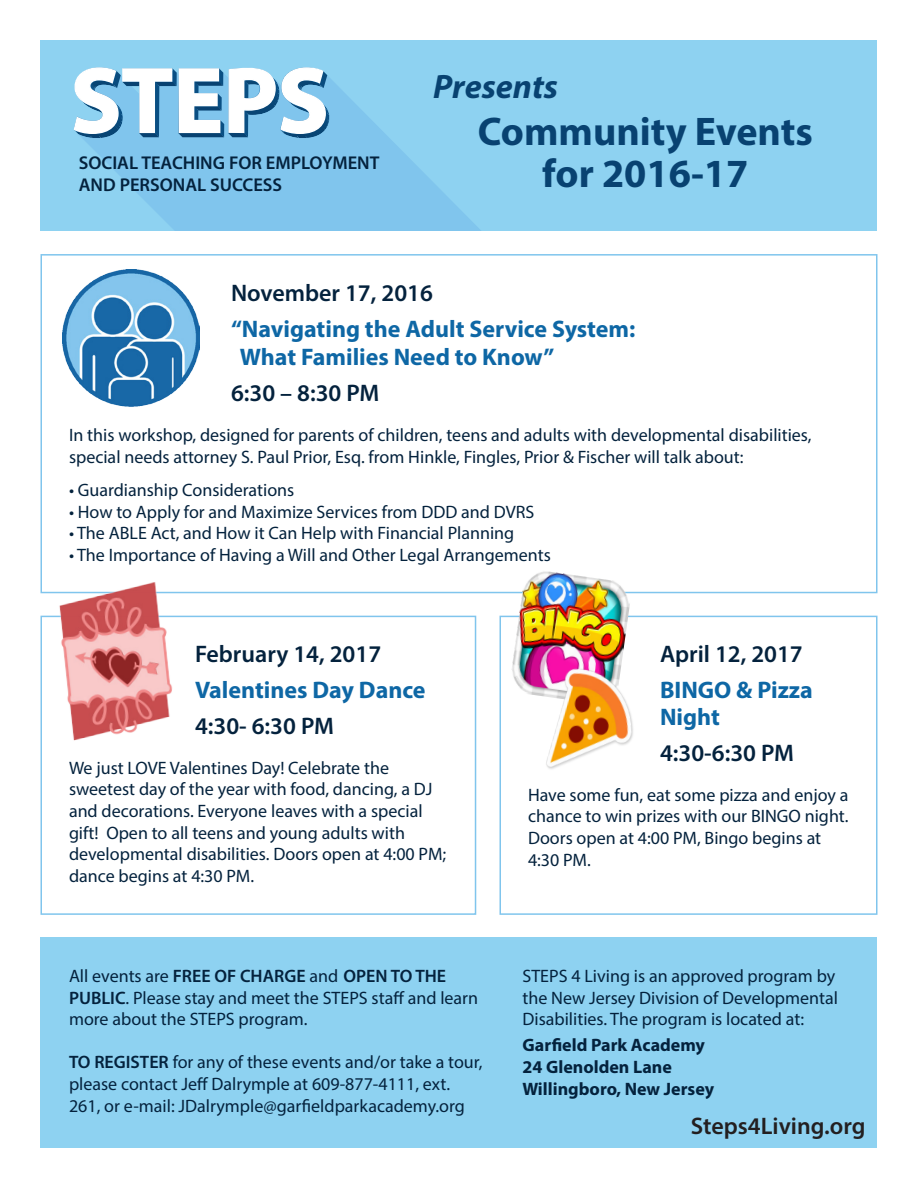
<style>
.page{position:relative;width:918px;height:1188px;background:#fff}
.page>*{position:absolute;margin:0;border:0;box-sizing:border-box;transform-origin:0 0}
.t1{font:700 40.05px "Myriad Pro";color:#084271}
.t2{font:italic 700 34.05px "Myriad Pro";color:#084271}
.t3{font:700 24px/27px "Myriad Pro";color:#0e67a5}
.t4{font:600 24px "Myriad Pro";color:#04223d}
.t5{font:600 24px "Myriad Pro";color:#231f20}
.list{font:600 18.6px "Myriad Pro";color:#04223d}
.t6{font:18px/21.6px "Myriad Pro";color:#04223d}
.t7{font:700 18px "Myriad Pro";color:#04223d}
.s1{font-weight:600}
</style>
<div class="page">
<div style="left:40px;top:40px;width:838px;height:230px;background:#8ed2f1"></div>
<svg style="left:138px;top:71px;width:740px;height:160px"></svg>
<svg style="left:74px;top:68px;width:255px;height:70px"></svg>
<div style="left:0;top:231px;width:918px;height:957px;background:#fff"></div>
<div style="left:40px;top:254px;width:838px;height:339px;border:2px solid #80c5ed"></div>
<div style="left:40px;top:616px;width:436px;height:299px;border:2px solid #80c5ed"></div>
<div style="left:500px;top:616px;width:378px;height:299px;border:2px solid #80c5ed"></div>
<div style="left:40px;top:937px;width:838px;height:211px;background:#8ed2f1"></div>
<img style="left:63px;top:269px;width:136px;height:138px">
<img style="left:40px;top:573px;width:165px;height:176px">
<img style="left:508px;top:571px;width:125px;height:125px">
<img style="left:537px;top:664px;width:96px;height:105px">
<p class="list" style="left:79px;top:151px;width:302px">SOCIAL TEACHING FOR EMPLOYMENT</p>
<p class="list" style="left:79px;top:173px;width:205px">AND PERSONAL SUCCESS</p>
<p class="t2" style="left:433px;top:64px;width:126px">Presents</p>
<p class="t1" style="left:478px;top:105px;width:337px">Community Events</p>
<p class="t1" style="left:542px;top:147px;width:208px">for 2016-17</p>
<p class="t4" style="left:231px;top:277px;width:203px">November 17, 2016</p>
<p class="t3" style="left:231px;top:314px;width:406px">“Navigating the Adult Service System:</p>
<p class="t3" style="left:240px;top:343px;width:316px">What Families Need to Know”</p>
<p class="t4" style="left:231px;top:378px;width:150px">6:30 – 8:30 PM</p>
<p class="t6" style="left:69px;top:424px;width:744px">In this workshop, designed for parents of children, teens and adults with developmental disabilities, special needs attorney S. Paul Prior, Esq. from Hinkle, Fingles, Prior &amp; Fischer will talk about:</p>
<p class="t6" style="left:69px;top:479px;width:227px">• Guardianship Considerations</p>
<p class="t6" style="left:69px;top:501px;width:467px">• How to Apply for and Maximize Services from DDD and DVRS</p>
<p class="t6" style="left:69px;top:522px;width:447px">• The ABLE Act, and How it Can Help with Financial Planning</p>
<p class="t6" style="left:69px;top:544px;width:483px">• The Importance of Having a Will and Other Legal Arrangements</p>
<p class="t4" style="left:195px;top:639px;width:188px">February 14, 2017</p>
<p class="t3" style="left:195px;top:676px;width:232px">Valentines Day Dance</p>
<p class="t4" style="left:195px;top:711px;width:140px">4:30- 6:30 PM</p>
<p class="t6" style="left:69px;top:757px;width:379px">We just LOVE Valentines Day! Celebrate the sweetest day of the year with food, dancing, a DJ and decorations. Everyone leaves with a special gift! Open to all teens and young adults with developmental disabilities. Doors open at 4:00 PM; dance begins at 4:30 PM.</p>
<p class="t6" style="left:69px;top:965px;width:411px">All events are <span class="s1">FREE OF CHARGE</span> and <span class="s1">OPEN TO THE<br>PUBLIC</span>. Please stay and meet the STEPS staff and learn more about the STEPS program.</p>
<p class="t6" style="left:69px;top:1051px;width:415px"><span class="s1">TO REGISTER</span> for any of these events and/or take a tour, please contact Jeff Dalrymple at 609-877-4111, ext.<br>261, or e-mail: JDalrymple@garfieldparkacademy.org</p>
<p class="t4" style="left:660px;top:639px;width:144px">April 12, 2017</p>
<p class="t3" style="left:660px;top:676px;width:154px">BINGO &amp; Pizza<br>Night</p>
<p class="t4" style="left:660px;top:738px;width:135px">4:30-6:30 PM</p>
<p class="t6" style="left:528px;top:784px;width:322px">Have some fun, eat some pizza and enjoy a chance to win prizes with our BINGO night.<br>Doors open at 4:00 PM, Bingo begins at<br>4:30 PM.</p>
<p class="t6" style="left:522px;top:965px;width:317px">STEPS 4 Living is an approved program by the New Jersey Division of Developmental<br>Disabilities. The program is located at:</p>
<p class="t7" style="left:522px;top:1034px;width:184px">Garfield Park Academy</p>
<p class="t7" style="left:522px;top:1055px;width:151px">24 Glenolden Lane</p>
<p class="t7" style="left:522px;top:1077px;width:193px">Willingboro, New Jersey</p>
<p class="t5" style="left:691px;top:1111px;width:176px">Steps4Living.org</p>
</div>
